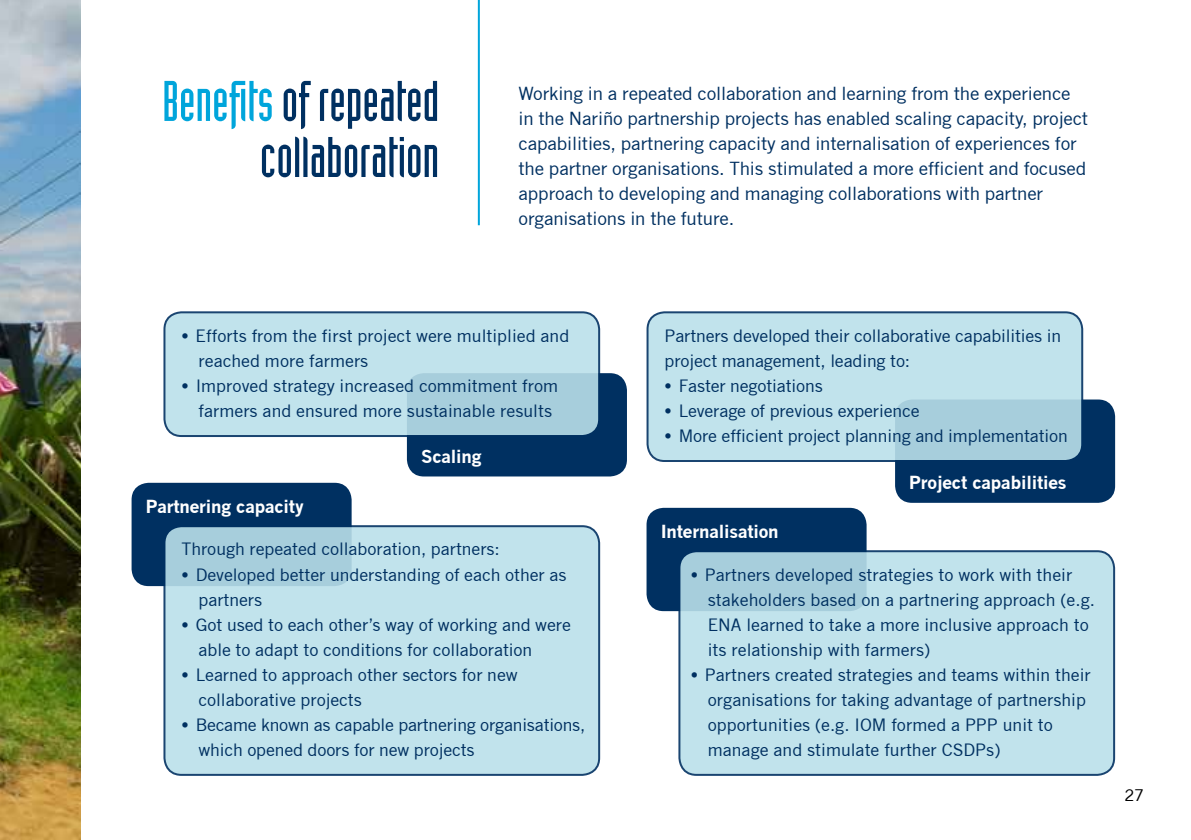
<style>
.page{position:relative;width:1191px;height:840px;background:#fff}
.page>*{position:absolute;margin:0;border:0;box-sizing:border-box;transform-origin:0 0}
.t1{font:56px/56px "Industria Solid";color:#003061;text-align:right}
.t2{font:18px/25px "RS Merasmus Sans";letter-spacing:-.01em;color:#003061}
.t3{font:700 18px "RS Merasmus Sans";letter-spacing:-.01em;color:#fff}
.t4{font:17px/25px "RS Merasmus Sans";letter-spacing:-.005em;color:#003061}
.t5{font:16px "RS Merasmus Sans";color:#000}
.s1{color:#00a5db}
</style>
<div class="page">
<div style="left:895px;top:399px;width:220px;height:103px;background:#003061;border-radius:17px"></div>
<img style="left:0;top:0;width:81px;height:839px">
<hr style="left:478px;top:0;width:2px;height:225px;background:#00a5db">
<div style="left:407px;top:373px;width:220px;height:103px;background:#003061;border-radius:17px"></div>
<svg style="left:164px;top:312px;width:435px;height:124px;background:#bbdee8"></svg>
<div style="left:163px;top:311px;width:437px;height:126px;border:2px solid #003061;border-radius:17px"></div>
<div style="left:132px;top:482px;width:219px;height:103px;background:#003061;border-radius:17px"></div>
<div style="left:164px;top:526px;width:435px;height:248px;background:#bbe0ea;border-radius:17px"></div>
<div style="left:163px;top:525px;width:437px;height:250px;border:2px solid #003061;border-radius:17px"></div>
<svg style="left:647px;top:312px;width:435px;height:148px;background:#bcdfe9"></svg>
<div style="left:646px;top:311px;width:437px;height:150px;border:2px solid #003061;border-radius:17px"></div>
<div style="left:646px;top:507px;width:220px;height:103px;background:#003061;border-radius:17px"></div>
<div style="left:679px;top:551px;width:435px;height:223px;background:#bbe0ea;border-radius:17px"></div>
<div style="left:678px;top:550px;width:437px;height:225px;border:2px solid #003061;border-radius:17px"></div>
<h1 class="t1" style="left:162px;top:73px;width:278px"><span class="s1">Benefits</span> of repeated collaboration</h1>
<p class="t2" style="left:518px;top:81px;width:571px">Working in a repeated collaboration and learning from the experience in the N ariño partnership projects has enabled scaling capacity, project capabilities, partnering capacity and internalisation of experiences for the partner organisations. This stimulated a more efficient and focused approach to developing and managing collaborations with partner organisations in the future.</p>
<p class="t4" style="left:198px;top:322px;width:372px;text-indent:-17px">• Efforts from the first project were multiplied and reached more farmers</p>
<p class="t4" style="left:198px;top:372px;width:361px;text-indent:-17px">• Improved strategy increased commitment from farmers and ensured more sustainable results</p>
<p class="t3" style="left:421px;top:445px;width:62px">Scaling</p>
<p class="t3" style="left:146px;top:494px;width:159px">Partnering capacity</p>
<p class="t4" style="left:181px;top:536px;width:320px">Through repeated collaboration, partners:</p>
<p class="t4" style="left:198px;top:561px;width:370px;text-indent:-17px">• Developed better understanding of each other as partners</p>
<p class="t4" style="left:198px;top:611px;width:374px;text-indent:-17px">• Got used to each other’s way of working and were able to adapt to conditions for collaboration</p>
<p class="t4" style="left:198px;top:661px;width:321px;text-indent:-17px">• Learned to approach other sectors for new collaborative projects</p>
<p class="t4" style="left:198px;top:711px;width:388px;text-indent:-17px">• Became known as capable partnering organisations, which opened doors for new projects</p>
<p class="t4" style="left:664px;top:322px;width:398px">Partners developed their collaborative capabilities in project management, leading to:</p>
<p class="t4" style="left:664px;top:372px;width:160px">• Faster negotiations</p>
<p class="t4" style="left:664px;top:397px;width:256px">• Leverage of previous experience</p>
<p class="t4" style="left:664px;top:422px;width:405px">• More efficient project planning and implementation</p>
<p class="t3" style="left:909px;top:471px;width:159px">Project capabilities</p>
<p class="t3" style="left:660px;top:519px;width:119px">Internalisation</p>
<p class="t4" style="left:708px;top:561px;width:389px;text-indent:-17px">• Partners developed strategies to work with their stakeholders based on a partnering approach (e.g.<br>ENA</p>
<p class="t4" style="left:708px;top:611px;width:382px;text-indent:39px">learned to take a more inclusive approach to its relationship with farmers)</p>
<p class="t4" style="left:708px;top:661px;width:384px;text-indent:-17px">• Partners created strategies and teams within their organisations for taking advantage of partnership opportunities (e.g. IOM</p>
<p class="t4" style="left:708px;top:711px;width:347px;text-indent:184px">formed a PPP unit to manage and stimulate further CSD</p>
<p class="t4" style="left:975px;top:736px;width:27px">Ps)</p>
<p class="t5" style="left:1124px;top:785px;width:21px">27</p>
</div>
